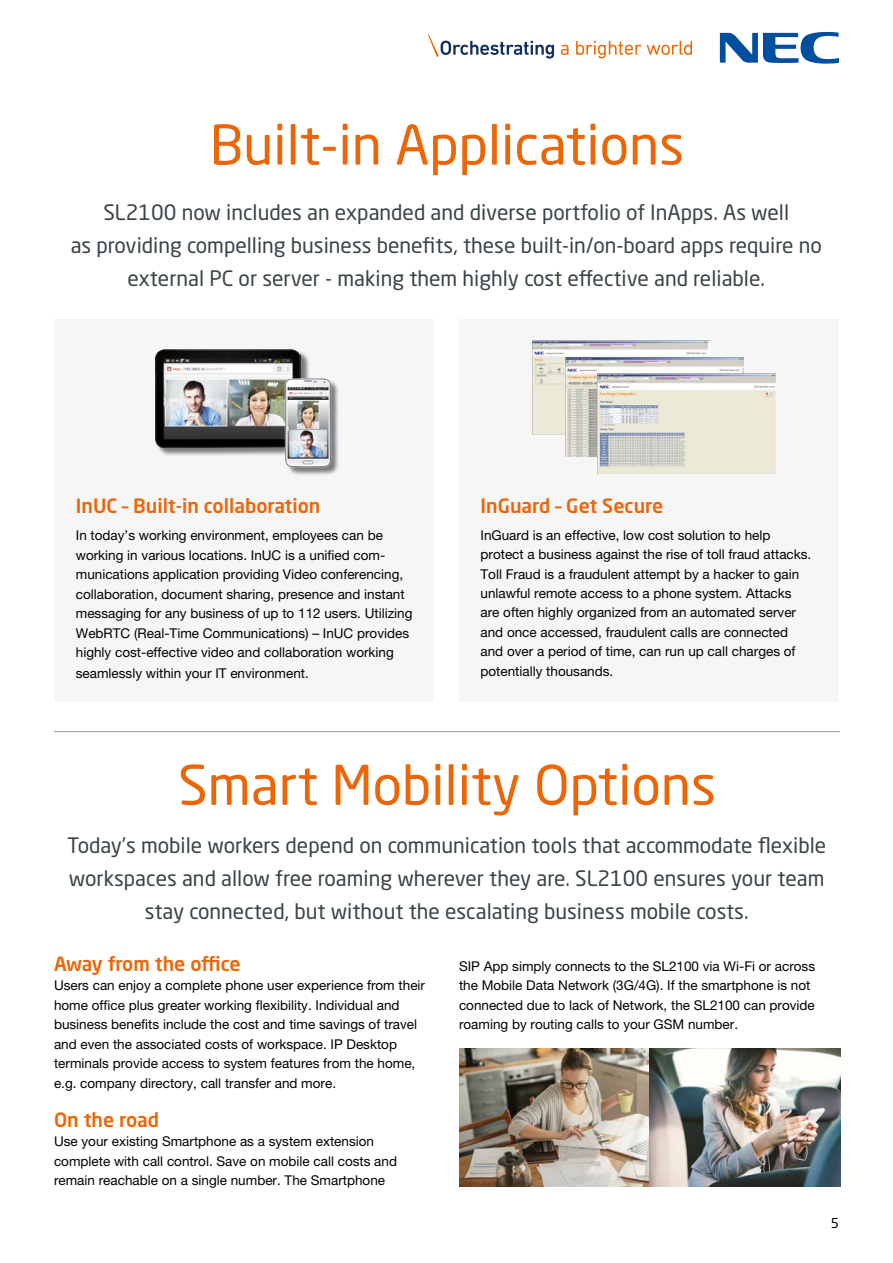
<style>
.page{position:relative;width:893px;height:1263px;background:#fff}
.page>*{position:absolute;margin:0;border:0;box-sizing:border-box;transform-origin:0 0}
.t1{font:54px "Neo Sans Std";color:#ec6608}
.t2{font:21px/33px "Neo Sans Std";color:#394448;text-align:center}
.t3{font:500 19.5px "Neo Sans Std";color:#ec6608}
.t4{font:13.5px/19.5px "Helvetica Neue LT Pro";color:#000}
.t5{font:13.5px "Neo Sans Std";color:#000}
</style>
<div class="page">
<svg style="left:720px;top:31px;width:119px;height:33px"></svg>
<svg style="left:561px;top:45px;width:7px;height:10px"></svg>
<svg style="left:576px;top:41px;width:65px;height:17px"></svg>
<svg style="left:647px;top:41px;width:45px;height:14px"></svg>
<svg style="left:428px;top:34px;width:126px;height:25px"></svg>
<div style="left:54px;top:320px;width:380px;height:382px;background:#f6f6f6"></div>
<div style="left:459px;top:320px;width:380px;height:382px;background:#f6f6f6"></div>
<img style="left:459px;top:1049px;width:381px;height:137px">
<div style="left:156px;top:350px;width:154px;height:106px;background:#000;opacity:.5"></div>
<img style="left:155px;top:349px;width:146px;height:98px">
<div style="left:287px;top:379px;width:53px;height:97px;background:#000;opacity:.5"></div>
<img style="left:280px;top:377px;width:53px;height:91px">
<hr style="left:54px;top:731px;width:786px;height:1px;background:#9d9d9c">
<img style="left:532px;top:340px;width:178px;height:95px">
<img style="left:565px;top:357px;width:178px;height:99px">
<img style="left:598px;top:374px;width:177px;height:100px">
<h1 class="t1" style="left:210px;top:112px;width:476px">Built-in Applications</h1>
<h2 class="t2" style="left:71px;top:196px;width:752px">SL2100 now includes an expanded and diverse portfolio of InApps. As well<br>as providing compelling business benefits, these built-in/on-board apps require no external PC or server - making them highly cost effective and reliable.</h2>
<h3 class="t3" style="left:76px;top:493px;width:246px">InUC – Built-in collaboration</h3>
<p class="t4" style="left:76px;top:525px;width:338px">In today’s working environment, employees can be working in various locations. InUC is a unified com&shy;munications application providing Video conferencing, collaboration, document sharing, presence and instant messaging for any business of up to 112 users. Utilizing WebRTC (Real-Time Communications) – InUC provides highly cost-effective video and collaboration working</p>
<p class="t4" style="left:76px;top:663px;width:235px">seamlessly within your IT environment.</p>
<h3 class="t3" style="left:480px;top:493px;width:184px">InGuard – Get Secure</h3>
<p class="t4" style="left:480px;top:525px;width:332px">InGuard is an effective, low cost solution to help protect a business against the rise of toll fraud attacks.<br>Toll Fraud is a fraudulent attempt by a hacker to gain unlawful remote access to a phone system. Attacks are often highly organized from an automated server and once accessed, fraudulent calls are connected and over a period of time, can run up call charges of potentially thousands.</p>
<h1 class="t1" style="left:178px;top:752px;width:540px">Smart Mobility Options</h1>
<h2 class="t2" style="left:67px;top:829px;width:761px">Today’s mobile workers depend on communication tools that accommodate flexible workspaces and allow free roaming wherever they are. SL2100 ensures your team stay connected, but without the escalating business mobile costs.</h2>
<h3 class="t3" style="left:54px;top:951px;width:188px">Away from the office</h3>
<p class="t4" style="left:54px;top:975px;width:373px">Users can enjoy a complete phone user experience from their home office plus greater working flexibility. Individual and business benefits include the cost and time savings of travel and even the associated costs of workspace. IP Desktop terminals provide access to system features from the home, e.g. company directory, call transfer and more.</p>
<h3 class="t3" style="left:54px;top:1107px;width:107px">On the road</h3>
<p class="t4" style="left:54px;top:1131px;width:345px">Use your existing Smartphone as a system extension complete with call control. Save on mobile call costs and remain reachable on a single number. The Smartphone</p>
<p class="t4" style="left:459px;top:956px;width:358px">SIP App simply connects to the SL2100 via Wi-Fi or across the Mobile Data Network (3G/4G). If the smartphone is not connected due to lack of Network, the SL2100 can provide roaming by routing calls to your GSM number.</p>
<p class="t5" style="left:831px;top:1214px;width:10px">5</p>
</div>
